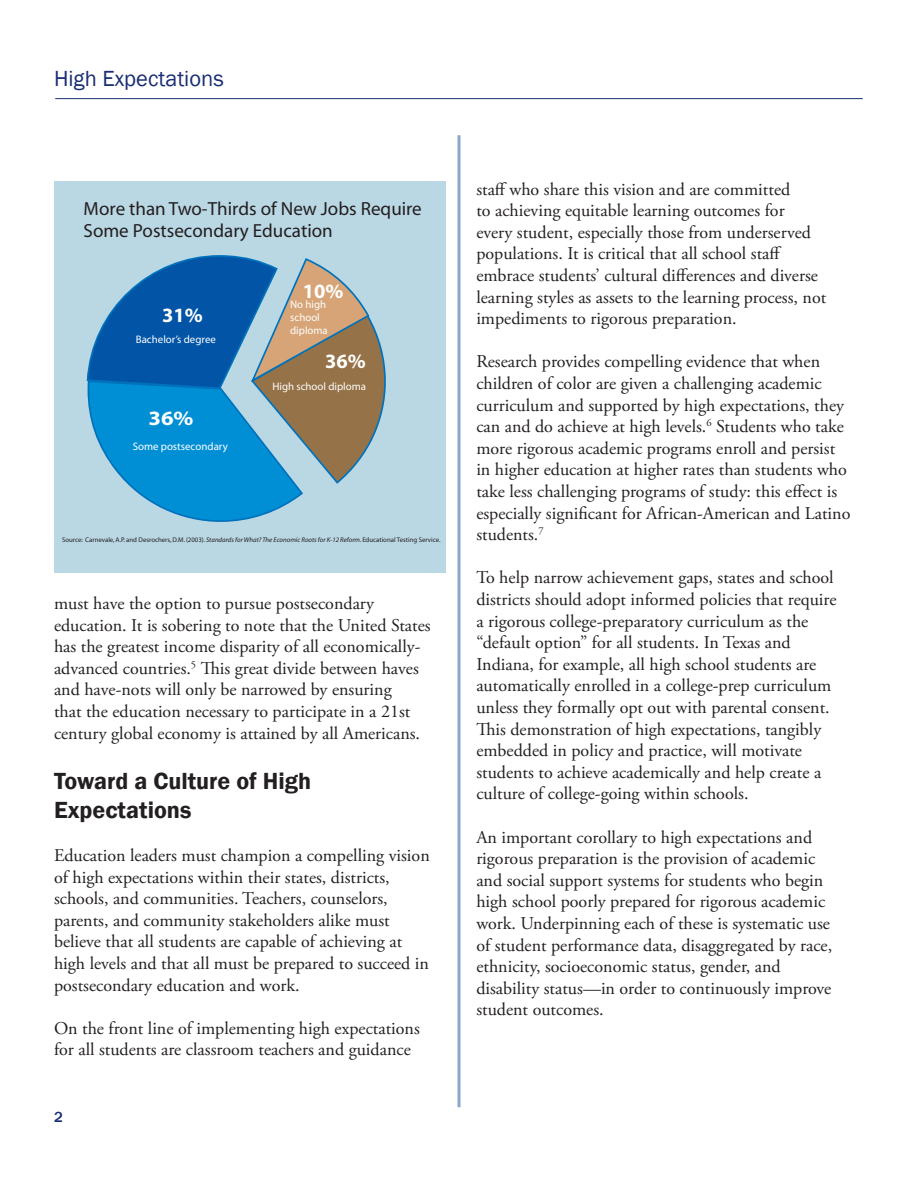
<style>
.page{position:relative;width:918px;height:1188px;background:#fff}
.page>*{position:absolute;margin:0;border:0;box-sizing:border-box;transform-origin:0 0}
.t1{font:600 24px/28.8px "Franklin Gothic";color:#231f20}
.t2{font:22.5px "Franklin Gothic";color:#1a2e72}
.t3{font:700 20.4px "Myriad";color:#fff}
.t4{font:700 20.4px "Myriad";color:#fff;scale:1.11 1}
.t5{font:19.05px/22.8px "Myriad";color:#231f20}
.t6{font:18px/21.6px "Adobe Garamond Pro";color:#231f20}
.t7{font:500 15px "Franklin Gothic";color:#1a2e72}
.t8{font:10.8px/13px "Myriad";color:#fff}
.t9{font:6.75px "Myriad";color:#231f20}
.s1{font-style:italic}
</style>
<div class="page">
<hr style="left:458px;top:135px;width:2px;height:972px;background:#88a9c9">
<hr style="left:55px;top:98px;width:808px;height:1px;background:#1a2e72">
<div style="left:54px;top:181px;width:392px;height:392px;background:#bad7e4"></div>
<svg style="left:87px;top:255px;width:299px;height:267px"></svg>
<p class="t2" style="left:54px;top:64px;width:171px">High Expectations</p>
<p class="t5" style="left:84px;top:198px;width:340px">More than Two-Thirds of New Jobs Require<br>Some Postsecondary Education</p>
<p class="t3" style="left:162px;top:305px;width:42px">31%</p>
<p class="t8" style="left:136px;top:333px;width:82px">Bachelor’s degree</p>
<p class="t4" style="left:148px;top:408px;width:42px">36%</p>
<p class="t8" style="left:133px;top:441px;width:97px">Some postsecondary</p>
<p class="t3" style="left:303px;top:280px;width:42px">10%</p>
<p class="t8" style="left:290px;top:299px;width:39px">No high school diploma</p>
<p class="t3" style="left:325px;top:350px;width:42px">36%</p>
<p class="t8" style="left:272px;top:380px;width:95px">High school diploma</p>
<p class="t9" style="left:62px;top:537px;width:380px">Source: Carnevale, A.P. and Desrochers, D.M. (2003). <span class="s1">Standards for What? The Economic Roots for K-12 Reform.</span> Educational Testing Service.</p>
<p class="t6" style="left:54px;top:593px;width:378px">must have the option to pursue postsecondary education. It is sobering to note that the United States has the greatest income disparity of all economically&shy;advanced countries.<sup>5</sup> This great divide between haves and have-nots will only be narrowed by ensuring<br>that the education necessary to participate in a 21st century global economy is attained by all Americans.</p>
<p class="t1" style="left:54px;top:767px;width:259px">Toward a Culture of High<br>Expectations</p>
<p class="t6" style="left:54px;top:845px;width:377px">Education leaders must champion a compelling vision of high expectations within their states, districts, schools, and communities. Teachers, counselors, parents, and community stakeholders alike must believe that all students are capable of achieving at high levels and that all must be prepared to succeed in postsecondary education and work.</p>
<p class="t6" style="left:54px;top:1018px;width:367px">On the front line of implementing high expectations for all students are classroom teachers and guidance</p>
<p class="t7" style="left:54px;top:1108px;width:10px">2</p>
<p class="t6" style="left:476px;top:179px;width:351px">staff who share this vision and are committed<br>to achieving equitable learning outcomes for<br>every student, especially those from underserved populations. It is critical that all school staff embrace students’ cultural differences and diverse learning styles as assets to the learning process, not impediments to rigorous preparation.</p>
<p class="t6" style="left:476px;top:351px;width:376px">Research provides compelling evidence that when children of color are given a challenging academic curriculum and supported by high expectations, they can and do achieve at high levels.<sup>6</sup> Students who take more rigorous academic programs enroll and persist in higher education at higher rates than students who take less challenging programs of study: this effect is especially significant for African-American and Latino students.<sup>7</sup></p>
<p class="t6" style="left:476px;top:567px;width:362px">To help narrow achievement gaps, states and school districts should adopt informed policies that require a rigorous college-preparatory curriculum as the “default option” for all students. In Texas and Indiana, for example, all high school students are automatically enrolled in a college-prep curriculum unless they formally opt out with parental consent.<br>This demonstration of high expectations, tangibly embedded in policy and practice, will motivate students to achieve academically and help create a culture of college-going within schools.</p>
<p class="t6" style="left:476px;top:827px;width:357px">An important corollary to high expectations and rigorous preparation is the provision of academic and social support systems for students who begin high school poorly prepared for rigorous academic work. Underpinning each of these is systematic use of student performance data, disaggregated by race, ethnicity, socioeconomic status, gender, and</p>
<p class="t6" style="left:476px;top:978px;width:357px">disability status—in order to continuously improve student outcomes.</p>
</div>
